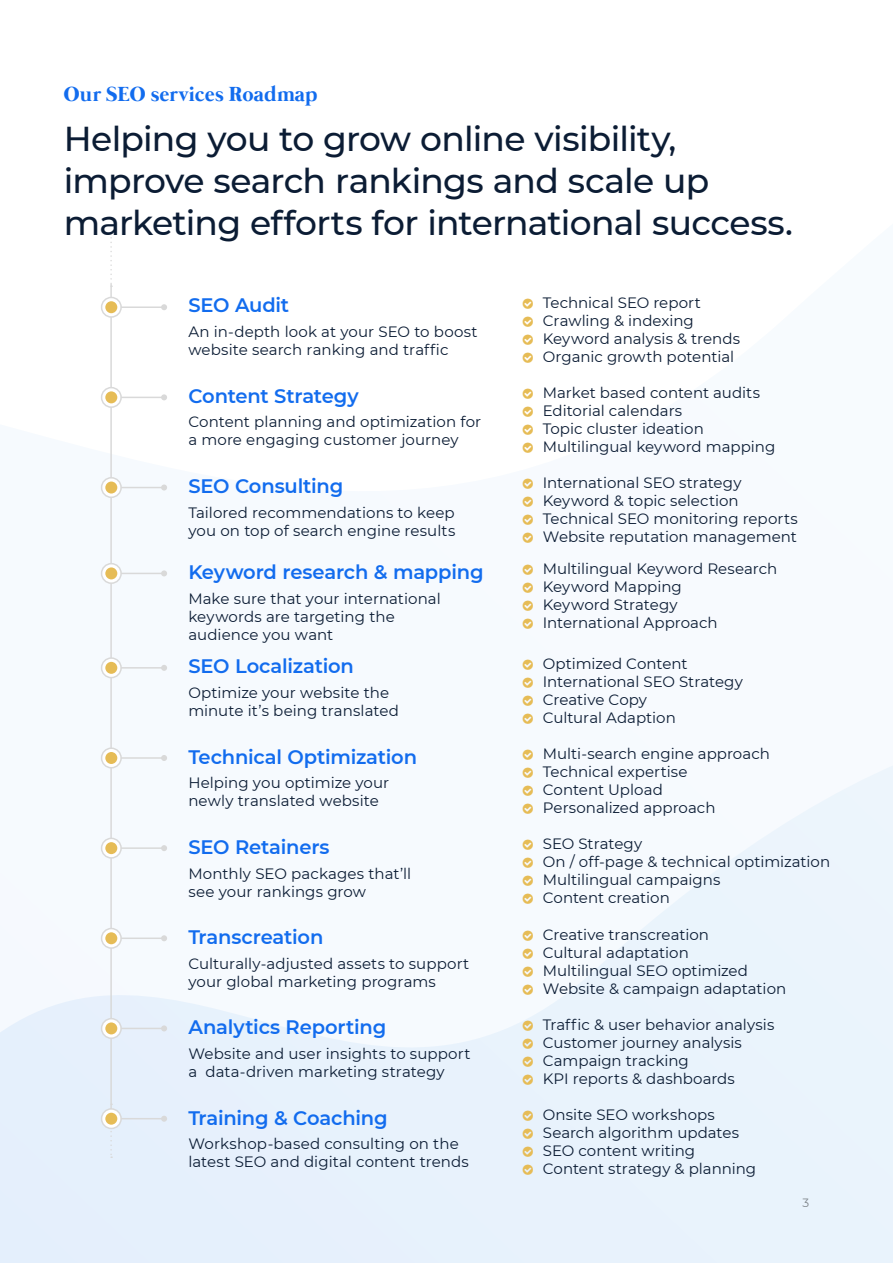
<style>
.page{position:relative;width:893px;height:1263px;background:#fff}
.page>*{position:absolute;margin:0;border:0;box-sizing:border-box;transform-origin:0 0}
.t1{font:500 34.5px/42px "Montserrat";letter-spacing:-.02em;color:#0b1c34}
.t2{font:700 21px "Mermaid";letter-spacing:.02em;color:#126cee}
.t3{font:600 19.5px "Montserrat";letter-spacing:-.01em;color:#126cee}
.t4{font:15px/18px "Montserrat";color:#0b1c34}
.t5{font:12px "Montserrat";color:#7f7f7f}
</style>
<div class="page">
<svg style="left:0;top:749px;width:893px;height:514px"></svg>
<hr style="left:110px;top:284px;width:2px;height:833px;background:#d9d9d9">
<svg style="left:110px;top:233px;width:2px;height:53px"></svg>
<svg style="left:110px;top:1105px;width:2px;height:53px"></svg>
<hr style="left:112px;top:397px;width:52px;height:1px;background:#d9d9d9">
<svg style="left:161px;top:394px;width:6px;height:6px"></svg>
<div style="left:101px;top:387px;width:21px;height:21px;border:4px solid #d9d9d9;border-radius:50%"></div>
<div style="left:104px;top:390px;width:15px;height:15px;background:#e6bc56;border-radius:50%"></div>
<div style="left:102px;top:388px;width:18px;height:18px;border:3px solid #fff;border-radius:50%"></div>
<hr style="left:112px;top:487px;width:52px;height:1px;background:#d9d9d9">
<svg style="left:161px;top:484px;width:6px;height:6px"></svg>
<div style="left:101px;top:477px;width:21px;height:21px;border:4px solid #d9d9d9;border-radius:50%"></div>
<div style="left:104px;top:480px;width:15px;height:15px;background:#e6bc56;border-radius:50%"></div>
<div style="left:102px;top:478px;width:18px;height:18px;border:3px solid #fff;border-radius:50%"></div>
<hr style="left:112px;top:573px;width:52px;height:1px;background:#d9d9d9">
<svg style="left:161px;top:570px;width:6px;height:6px"></svg>
<div style="left:101px;top:563px;width:21px;height:21px;border:4px solid #d9d9d9;border-radius:50%"></div>
<div style="left:104px;top:566px;width:15px;height:15px;background:#e6bc56;border-radius:50%"></div>
<div style="left:102px;top:564px;width:18px;height:18px;border:3px solid #fff;border-radius:50%"></div>
<hr style="left:112px;top:667px;width:52px;height:2px;background:#d9d9d9">
<svg style="left:161px;top:665px;width:6px;height:6px"></svg>
<div style="left:101px;top:657px;width:21px;height:21px;border:4px solid #d9d9d9;border-radius:50%"></div>
<div style="left:104px;top:660px;width:15px;height:15px;background:#e6bc56;border-radius:50%"></div>
<div style="left:102px;top:659px;width:18px;height:18px;border:3px solid #fff;border-radius:50%"></div>
<hr style="left:112px;top:757px;width:52px;height:2px;background:#d9d9d9">
<svg style="left:161px;top:755px;width:6px;height:6px"></svg>
<div style="left:101px;top:747px;width:21px;height:21px;border:4px solid #d9d9d9;border-radius:50%"></div>
<div style="left:104px;top:750px;width:15px;height:15px;background:#e6bc56;border-radius:50%"></div>
<div style="left:102px;top:749px;width:18px;height:18px;border:3px solid #fff;border-radius:50%"></div>
<hr style="left:112px;top:847px;width:52px;height:2px;background:#d9d9d9">
<svg style="left:161px;top:845px;width:6px;height:6px"></svg>
<div style="left:101px;top:838px;width:21px;height:21px;border:4px solid #d9d9d9;border-radius:50%"></div>
<div style="left:104px;top:841px;width:15px;height:15px;background:#e6bc56;border-radius:50%"></div>
<div style="left:102px;top:839px;width:18px;height:18px;border:3px solid #fff;border-radius:50%"></div>
<hr style="left:112px;top:937px;width:52px;height:2px;background:#d9d9d9">
<svg style="left:161px;top:935px;width:6px;height:6px"></svg>
<div style="left:101px;top:928px;width:21px;height:21px;border:4px solid #d9d9d9;border-radius:50%"></div>
<div style="left:104px;top:931px;width:15px;height:15px;background:#e6bc56;border-radius:50%"></div>
<div style="left:102px;top:929px;width:18px;height:18px;border:3px solid #fff;border-radius:50%"></div>
<hr style="left:112px;top:1028px;width:52px;height:1px;background:#d9d9d9">
<svg style="left:161px;top:1025px;width:6px;height:6px"></svg>
<div style="left:101px;top:1018px;width:21px;height:21px;border:4px solid #d9d9d9;border-radius:50%"></div>
<div style="left:104px;top:1021px;width:15px;height:15px;background:#e6bc56;border-radius:50%"></div>
<div style="left:102px;top:1019px;width:18px;height:18px;border:3px solid #fff;border-radius:50%"></div>
<hr style="left:112px;top:1118px;width:52px;height:1px;background:#d9d9d9">
<svg style="left:161px;top:1116px;width:6px;height:6px"></svg>
<div style="left:101px;top:1108px;width:21px;height:21px;border:4px solid #d9d9d9;border-radius:50%"></div>
<div style="left:104px;top:1111px;width:15px;height:15px;background:#e6bc56;border-radius:50%"></div>
<div style="left:102px;top:1110px;width:18px;height:18px;border:3px solid #fff;border-radius:50%"></div>
<hr style="left:112px;top:306px;width:52px;height:2px;background:#d9d9d9">
<svg style="left:161px;top:304px;width:6px;height:6px"></svg>
<div style="left:101px;top:297px;width:21px;height:21px;border:4px solid #d9d9d9;border-radius:50%"></div>
<div style="left:104px;top:300px;width:15px;height:15px;background:#e6bc56;border-radius:50%"></div>
<div style="left:102px;top:298px;width:18px;height:18px;border:3px solid #fff;border-radius:50%"></div>
<svg style="left:523px;top:750px;width:10px;height:10px"></svg>
<svg style="left:523px;top:768px;width:10px;height:10px"></svg>
<svg style="left:523px;top:786px;width:10px;height:10px"></svg>
<svg style="left:523px;top:804px;width:10px;height:10px"></svg>
<svg style="left:523px;top:840px;width:10px;height:10px"></svg>
<svg style="left:523px;top:858px;width:10px;height:10px"></svg>
<svg style="left:523px;top:876px;width:10px;height:10px"></svg>
<svg style="left:523px;top:894px;width:10px;height:10px"></svg>
<svg style="left:523px;top:930px;width:10px;height:10px"></svg>
<svg style="left:523px;top:948px;width:10px;height:10px"></svg>
<svg style="left:523px;top:966px;width:10px;height:10px"></svg>
<svg style="left:523px;top:984px;width:10px;height:10px"></svg>
<svg style="left:523px;top:1020px;width:10px;height:11px"></svg>
<svg style="left:523px;top:1038px;width:10px;height:11px"></svg>
<svg style="left:523px;top:1056px;width:10px;height:11px"></svg>
<svg style="left:523px;top:1074px;width:10px;height:11px"></svg>
<svg style="left:523px;top:1111px;width:10px;height:10px"></svg>
<svg style="left:523px;top:1129px;width:10px;height:10px"></svg>
<svg style="left:523px;top:1147px;width:10px;height:10px"></svg>
<svg style="left:523px;top:1165px;width:10px;height:10px"></svg>
<h2 class="t2" style="left:64px;top:82px;width:255px">Our SEO services Roadmap</h2>
<h1 class="t1" style="left:64px;top:117px;width:731px">Helping you to grow online visibility, improve search rankings and scale up marketing efforts for international success.</h1>
<h3 class="t3" style="left:188px;top:292px;width:102px">SEO Audit</h3>
<p class="t4" style="left:188px;top:322px;width:291px">An in-depth look at your SEO to boost website search ranking and traffic</p>
<h3 class="t3" style="left:188px;top:382px;width:172px">Content Strategy</h3>
<p class="t4" style="left:188px;top:412px;width:294px">Content planning and optimization for a more engaging customer journey</p>
<h3 class="t3" style="left:188px;top:472px;width:156px">SEO Consulting</h3>
<p class="t4" style="left:188px;top:503px;width:269px">Tailored recommendations to keep you on top of search engine results</p>
<h3 class="t3" style="left:188px;top:558px;width:297px">Keyword research &amp; mapping</h3>
<p class="t4" style="left:188px;top:589px;width:254px">Make sure that your international keywords are targeting the audience you want</p>
<h3 class="t3" style="left:188px;top:652px;width:167px">SEO Localization</h3>
<p class="t4" style="left:188px;top:683px;width:212px">Optimize your website the minute it’s being translated</p>
<h3 class="t3" style="left:188px;top:743px;width:230px">Technical Optimization</h3>
<p class="t4" style="left:188px;top:773px;width:202px">Helping you optimize your newly translated website</p>
<h3 class="t3" style="left:188px;top:833px;width:143px">SEO Retainers</h3>
<p class="t4" style="left:188px;top:864px;width:224px">Monthly SEO packages that’ll see your rankings grow</p>
<h3 class="t3" style="left:188px;top:923px;width:136px">Transcreation</h3>
<p class="t4" style="left:188px;top:954px;width:282px">Culturally-adjusted assets to support your global marketing programs</p>
<h3 class="t3" style="left:188px;top:1013px;width:199px">Analytics Reporting</h3>
<p class="t4" style="left:188px;top:1044px;width:284px">Website and user insights to support a data-driven marketing strategy</p>
<h3 class="t3" style="left:188px;top:1104px;width:201px">Training &amp; Coaching</h3>
<p class="t4" style="left:188px;top:1134px;width:282px">Workshop-based consulting on the latest SEO and digital content trends</p>
<p class="t4" style="left:543px;top:293px;width:199px">Technical SEO report<br>Crawling &amp; indexing<br>Keyword analysis &amp; trends<br>Organic growth potential</p>
<p class="t4" style="left:543px;top:383px;width:234px">Market based content audits<br>Editorial calendars<br>Topic cluster ideation<br>Multilingual keyword mapping</p>
<p class="t4" style="left:543px;top:474px;width:256px">International SEO strategy<br>Keyword &amp; topic selection<br>Technical SEO monitoring reports<br>Website reputation management</p>
<p class="t4" style="left:543px;top:560px;width:236px">Multilingual Keyword Research<br>Keyword Mapping<br>Keyword Strategy<br>International Approach</p>
<p class="t4" style="left:543px;top:654px;width:201px">Optimized Content<br>International SEO Strategy<br>Creative Copy<br>Cultural Adaption</p>
<p class="t4" style="left:543px;top:744px;width:229px">Multi-search engine approach<br>Technical expertise<br>Content Upload<br>Personalized approach</p>
<p class="t4" style="left:543px;top:835px;width:289px">SEO Strategy<br>On / off-page &amp; technical optimization<br>Multilingual campaigns<br>Content creation</p>
<p class="t4" style="left:543px;top:925px;width:245px">Creative transcreation<br>Cultural adaptation<br>Multilingual SEO optimized<br>Website &amp; campaign adaptation</p>
<p class="t4" style="left:543px;top:1015px;width:233px">Traffic &amp; user behavior analysis<br>Customer journey analysis<br>Campaign tracking<br>KPI reports &amp; dashboards</p>
<p class="t4" style="left:543px;top:1105px;width:215px">Onsite SEO workshops<br>Search algorithm updates<br>SEO content writing<br>Content strategy &amp; planning</p>
<p class="t5" style="left:802px;top:1194px;width:8px">3</p>
</div>
